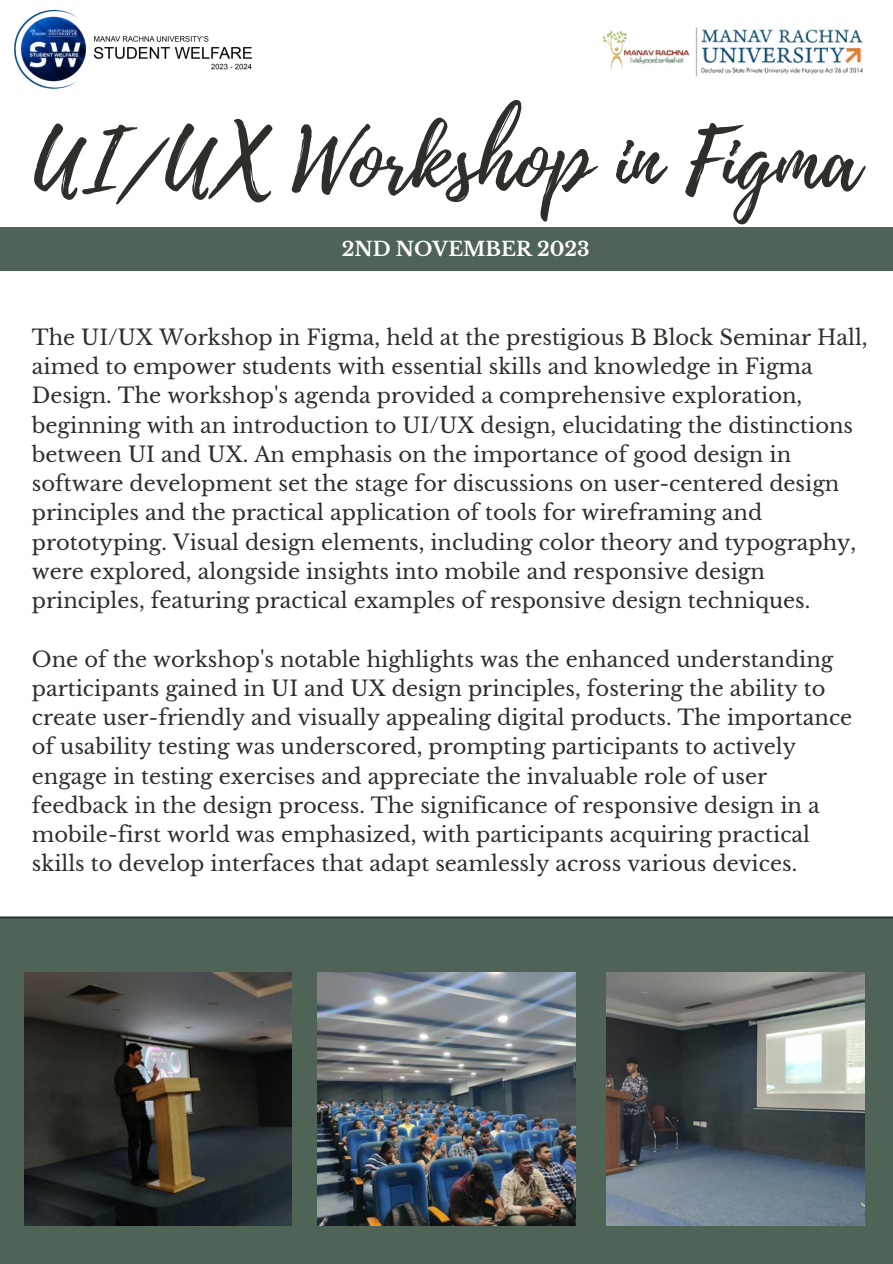
<style>
.page{position:relative;width:893px;height:1264px;background:#fff}
.page>*{position:absolute;margin:0;border:0;box-sizing:border-box;transform-origin:0 0}
.t1{font:85.5px "Playlist Script";color:#2e2e2a}
.t2{font:21px/29.2px "Libre Baskerville";color:#2e2e2a}
.t3{font:700 19.5px "Libre Baskerville";color:#fff}
</style>
<div class="page">
<div style="left:0;top:916px;width:892px;height:347px;background:#4f6456"></div>
<div style="left:0;top:227px;width:892px;height:44px;background:#4f6456"></div>
<img style="left:15px;top:10px;width:236px;height:79px">
<img style="left:602px;top:27px;width:261px;height:50px">
<img style="left:25px;top:972px;width:266px;height:253px">
<img style="left:318px;top:972px;width:257px;height:253px">
<img style="left:607px;top:972px;width:257px;height:253px">
<h1 class="t1" style="left:34px;top:100px;width:826px">UI/UX Workshop in Figma</h1>
<p class="t3" style="left:342px;top:237px;width:249px">2ND NOVEMBER 2023</p>
<p class="t2" style="left:32px;top:323px;width:837px">The UI/UX Workshop in Figma, held at the prestigious B Block Seminar Hall, aimed to empower students with essential skills and knowledge in Figma Design. The workshop's agenda provided a comprehensive exploration, beginning with an introduction to UI/UX design, elucidating the distinctions between UI and UX. An emphasis on the importance of good design in software development set the stage for discussions on user-centered design principles and the practical application of tools for wireframing and prototyping. Visual design elements, including color theory and typography, were explored, alongside insights into mobile and responsive design principles, featuring practical examples of responsive design techniques.</p>
<p class="t2" style="left:32px;top:644px;width:821px">One of the workshop's notable highlights was the enhanced understanding participants gained in UI and UX design principles, fostering the ability to create user-friendly and visually appealing digital products. The importance of usability testing was underscored, prompting participants to actively engage in testing exercises and appreciate the invaluable role of user feedback in the design process. The significance of responsive design in a mobile-first world was emphasized, with participants acquiring practical skills to develop interfaces that adapt seamlessly across various devices.</p>
</div>
